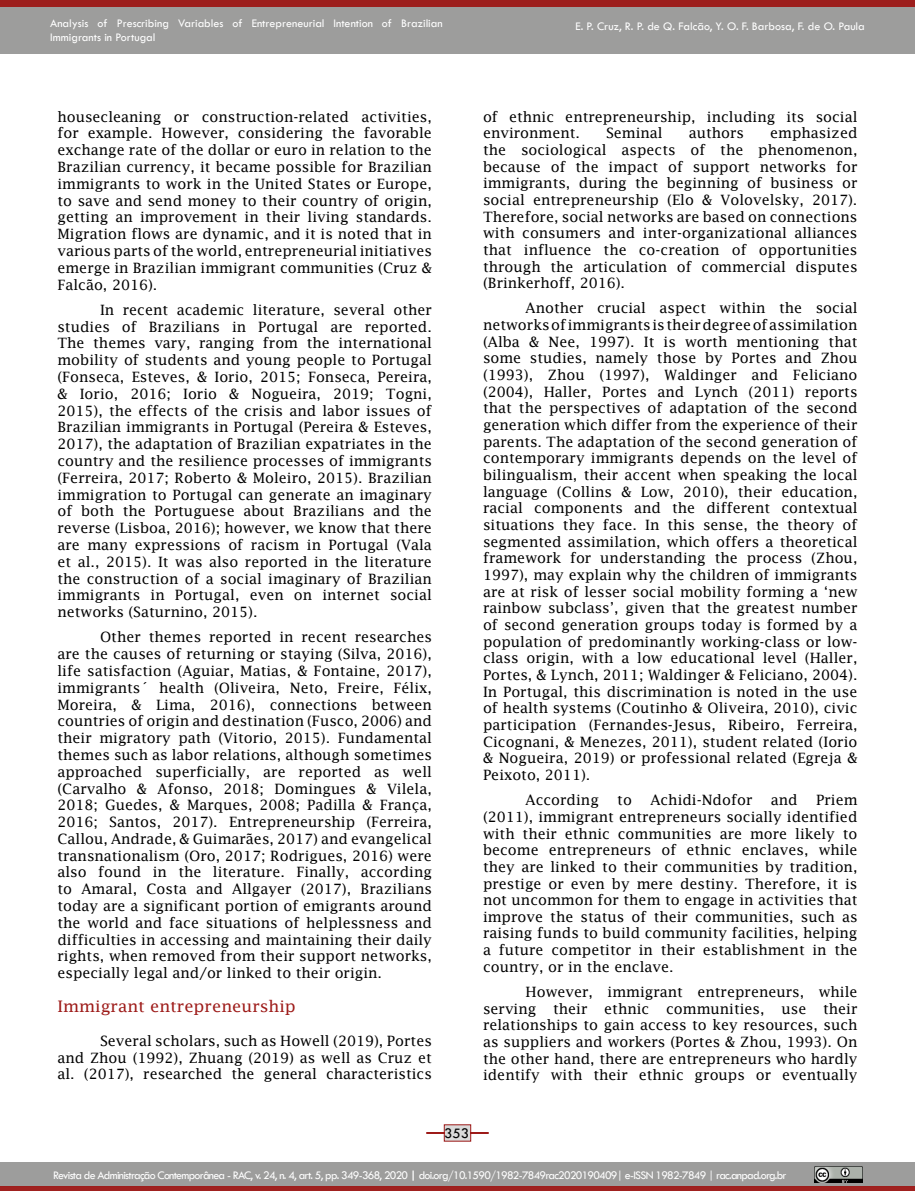
<style>
.page{position:relative;width:915px;height:1191px;background:#fff}
.page>*{position:absolute;margin:0;border:0;box-sizing:border-box;transform-origin:0 0}
.t1{font:15.9px "Lucida Fax";color:#9d1a18;scale:1.04 1}
.t2{font:15px "Tw Cen";color:#000}
.t3{font:14.25px/16.6px "Lucida Fax";color:#000;text-align:justify}
.t4{font:12px "Tw Cen";letter-spacing:-.06em;color:#fff}
.t5{font:12px "Tw Cen";color:#fff}
.s1{font-weight:700}
</style>
<div class="page">
<div style="left:0;top:0;width:914px;height:54px;background:#9d9d9c"></div>
<div style="left:0;top:0;width:914px;height:7px;background:#9d1a18"></div>
<div style="left:0;top:1162px;width:914px;height:24px;background:#9d9d9c"></div>
<img style="left:814px;top:1166px;width:48px;height:16px">
<div style="left:0;top:1186px;width:914px;height:5px;background:#a0211f"></div>
<svg style="left:426px;top:1124px;width:63px;height:18px"></svg>
<p class="t5" style="left:50px;top:16px;width:394px">Analysis of Prescribing Variables of Entrepreneurial Intention of Brazilian</p>
<p class="t5" style="left:575px;top:19px;width:291px">E. P. Cruz, R. P. de Q. Falcão, Y. O. F. Barbosa, F. de O. Paula</p>
<p class="t5" style="left:50px;top:30px;width:107px">Immigrants in Portugal</p>
<p class="t3" style="left:57px;top:108px;width:376px">housecleaning or construction-related activities, for example. However, considering the favorable exchange rate of the dollar or euro in relation to the Brazilian currency, it became possible for Brazilian immigrants to work in the United States or Europe, to save and send money to their country of origin, getting an improvement in their living standards.<br>Migration flows are dynamic, and it is noted that in various parts of the world, entrepreneurial initiatives emerge in Brazilian immigrant communities (Cruz &amp; Falcão, 2016).</p>
<p class="t3" style="left:57px;top:301px;width:376px;text-indent:43px">In recent academic literature, several other studies of Brazilians in Portugal are reported.<br>The themes vary, ranging from the international mobility of students and young people to Portugal (Fonseca, Esteves, &amp; Iorio, 2015; Fonseca, Pereira, &amp; Iorio, 2016; Iorio &amp; Nogueira, 2019; Togni, 2015), the effects of the crisis and labor issues of Brazilian immigrants in Portugal (Pereira &amp; Esteves, 2017), the adaptation of Brazilian expatriates in the country and the resilience processes of immigrants (Ferreira, 2017; Roberto &amp; Moleiro, 2015). Brazilian immigration to Portugal can generate an imaginary of both the Portuguese about Brazilians and the reverse (Lisboa, 2016); however, we know that there are many expressions of racism in Portugal (Vala et al., 2015). It was also reported in the literature the construction of a social imaginary of Brazilian immigrants in Portugal, even on internet social networks (Saturnino, 2015).</p>
<p class="t3" style="left:57px;top:629px;width:376px;text-indent:43px">Other themes reported in recent researches are the causes of returning or staying (Silva, 2016), life satisfaction (Aguiar, Matias, &amp; Fontaine, 2017), immigrants´ health (Oliveira, Neto, Freire, Félix, Moreira, &amp; Lima, 2016), connections between countries of origin and destination (Fusco, 2006) and their migratory path (Vitorio, 2015). Fundamental themes such as labor relations, although sometimes approached superficially, are reported as well (Carvalho &amp; Afonso, 2018; Domingues &amp; Vilela, 2018; Guedes, &amp; Marques, 2008; Padilla &amp; França, 2016; Santos, 2017). Entrepreneurship (Ferreira, Callou, Andrade, &amp; Guimarães, 2017) and evangelical transnationalism (Oro, 2017; Rodrigues, 2016) were also found in the literature. Finally, according to Amaral, Costa and Allgayer (2017), Brazilians today are a significant portion of emigrants around the world and face situations of helplessness and difficulties in accessing and maintaining their daily rights, when removed from their support networks, especially legal and/or linked to their origin.</p>
<p class="t1" style="left:57px;top:997px;width:231px">Immigrant entrepreneurship</p>
<p class="t3" style="left:57px;top:1032px;width:376px;text-indent:43px">Several scholars, such as Howell (2019), Portes and Zhou (1992), Zhuang (2019) as well as Cruz et al. (2017), researched the general characteristics</p>
<p class="t3" style="left:483px;top:108px;width:376px">of ethnic entrepreneurship, including its social environment.</p>
<p class="t3" style="left:483px;top:125px;width:376px;text-indent:287px">emphasized the sociological aspects of the phenomenon, because of the impact of support networks for immigrants, during the beginning of business or social entrepreneurship (Elo &amp; Volovelsky, 2017).<br>Therefore, social networks are based on connections with consumers and inter-organizational alliances that influence the co-creation of opportunities through the articulation of commercial disputes (Brinkerhoff, 2016).</p>
<p class="t3" style="left:483px;top:300px;width:376px;text-indent:43px">Another crucial aspect within the social networks of immigrants is their degree of assimilation (Alba &amp; Nee, 1997). It is worth mentioning that some studies, namely those by Portes and Zhou (1993), Zhou (1997), Waldinger and Feliciano (2004), Haller, Portes and Lynch (2011) reports that the perspectives of adaptation of the second generation which differ from the experience of their parents. The adaptation of the second generation of contemporary immigrants depends on the level of bilingualism, their accent when speaking the local language (Collins &amp; Low, 2010), their education, racial components and the different contextual situations they face. In this sense, the theory of segmented assimilation, which offers a theoretical framework for understanding the process (Zhou, 1997), may explain why the children of immigrants are at risk of lesser social mobility forming a ‘new rainbow subclass’, given that the greatest number of second generation groups today is formed by a population of predominantly working-class or low&shy;class origin, with a low educational level (Haller, Portes, &amp; Lynch, 2011; Waldinger &amp; Feliciano, 2004).<br>In Portugal, this discrimination is noted in the use of health systems (Coutinho &amp; Oliveira, 2010), civic participation (Fernandes-Jesus, Ribeiro, Ferreira, Cicognani, &amp; Menezes, 2011), student related (Iorio &amp; Nogueira, 2019) or professional related (Egreja &amp; Peixoto, 2011).</p>
<p class="t3" style="left:525px;top:791px;width:75px">According</p>
<p class="t3" style="left:617px;top:791px;width:16px">to</p>
<p class="t3" style="left:650px;top:791px;width:103px">Achidi-Ndofor</p>
<p class="t3" style="left:770px;top:791px;width:28px">and</p>
<p class="t3" style="left:605px;top:125px;width:58px">Seminal</p>
<p class="t3" style="left:688px;top:125px;width:57px">authors</p>
<p class="t3" style="left:483px;top:791px;width:376px;text-indent:333px">Priem (2011), immigrant entrepreneurs socially identified with their ethnic communities are more likely to become entrepreneurs of ethnic enclaves, while they are linked to their communities by tradition, prestige or even by mere destiny. Therefore, it is not uncommon for them to engage in activities that improve the status of their communities, such as raising funds to build community facilities, helping a future competitor in their establishment in the country, or in the enclave.</p>
<p class="t3" style="left:483px;top:983px;width:376px;text-indent:43px">However, immigrant entrepreneurs, while serving their ethnic communities, use their relationships to gain access to key resources, such as suppliers and workers (Portes &amp; Zhou, 1993). On the other hand, there are entrepreneurs who hardly identify with their ethnic groups or eventually</p>
<p class="t2" style="left:445px;top:1124px;width:26px">353</p>
<p class="t4" style="left:53px;top:1167px;width:734px">Revista de Administração Contemporânea - RAC, v. 24, n. 4, art. 5, pp. 349-368, 2020 <span class="s1">|</span> doi.org/10.1590/1982-7849rac2020190409| e-ISSN 1982-7849 | rac.anpad.org.br</p>
</div>
